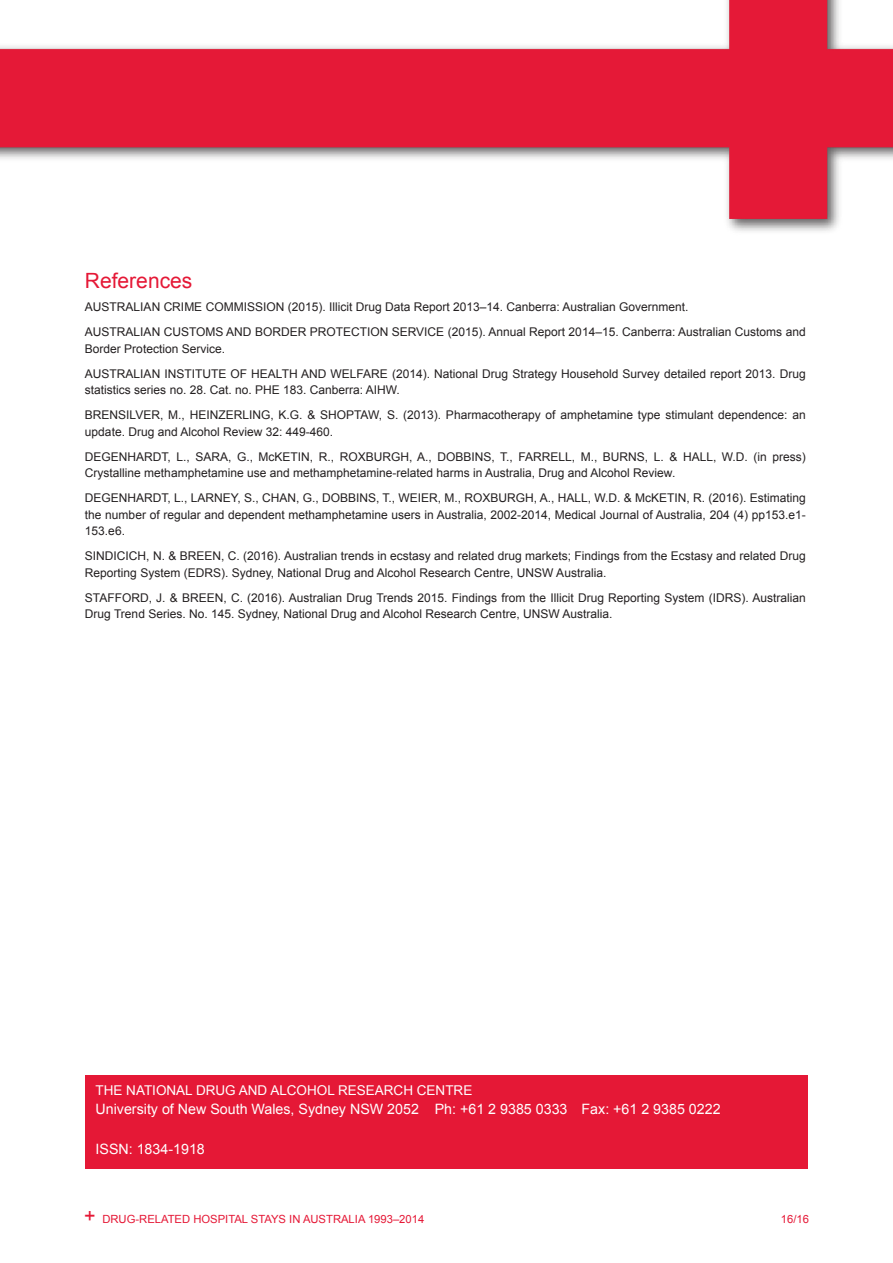
<style>
.page{position:relative;width:893px;height:1263px;background:#fff}
.page>*{position:absolute;margin:0;border:0;box-sizing:border-box;transform-origin:0 0}
._02__Bullet_1{font:21px "Arial";color:#e51836}
.t1{font:14.25px "Arial";color:#fff}
.t2{font:13.5px "Arial";color:#fff}
._02__References{font:12px/16.5px "Arial";color:#231f20}
.t3{font:11.25px "Arial";color:#e51836}
.s1{font-family:"Arial Narrow";font-size:24px}
</style>
<div class="page">
<img style="left:0;top:0;width:893px;height:231px">
<div style="left:85px;top:1075px;width:723px;height:93px;background:#e51836"></div>
<p class="_02__Bullet_1" style="left:85px;top:267px;width:109px">References</p>
<p class="_02__References" style="left:85px;top:299px;width:605px">AUSTRALIAN CRIME COMMISSION (2015). Illicit Drug Data Report 2013–14. Canberra: Australian Government.</p>
<p class="_02__References" style="left:85px;top:324px;width:722px">AUSTRALIAN CUSTOMS AND BORDER PROTECTION SERVICE (2015). Annual Report 2014–15. Canberra: Australian Customs and<br>Border Protection Service.</p>
<p class="_02__References" style="left:85px;top:365px;width:722px">AUSTRALIAN INSTITUTE OF HEALTH AND WELFARE (2014). National Drug Strategy Household Survey detailed report 2013. Drug statistics series no. 28. Cat. no. PHE 183. Canberra: AIHW.</p>
<p class="_02__References" style="left:85px;top:407px;width:722px">BRENSILVER, M., HEINZERLING, K.G. &amp; SHOPTAW, S. (2013). Pharmacotherapy of amphetamine type stimulant dependence: an update. Drug and Alcohol Review 32: 449-460.</p>
<p class="_02__References" style="left:85px;top:448px;width:722px">DEGENHARDT, L., SARA, G., McKETIN, R., ROXBURGH, A., DOBBINS, T., FARRELL, M., BURNS, L. &amp; HALL, W.D. (in press)<br>Crystalline methamphetamine use and methamphetamine-related harms in Australia, Drug and Alcohol Review.</p>
<p class="_02__References" style="left:85px;top:490px;width:722px;text-align:justify">DEGENHARDT, L., LARNEY, S., CHAN, G., DOBBINS, T., WEIER, M., ROXBURGH, A., HALL, W.D. &amp; McKETIN, R. (2016). Estimating the number of regular and dependent methamphetamine users in Australia, 2002-2014, Medical Journal of Australia, 204 (4) pp153.e1- 153.e6.</p>
<p class="_02__References" style="left:85px;top:548px;width:722px">SINDICICH, N. &amp; BREEN, C. (2016). Australian trends in ecstasy and related drug markets; Findings from the Ecstasy and related Drug<br>Reporting System (EDRS). Sydney, National Drug and Alcohol Research Centre, UNSW Australia.</p>
<p class="_02__References" style="left:85px;top:589px;width:722px">STAFFORD, J. &amp; BREEN, C. (2016). Australian Drug Trends 2015. Findings from the Illicit Drug Reporting System (IDRS). Australian<br>Drug Trend Series. No. 145. Sydney, National Drug and Alcohol Research Centre, UNSW Australia.</p>
<p class="t2" style="left:96px;top:1081px;width:378px">THE NATIONAL DRUG AND ALCOHOL RESEARCH CENTRE</p>
<p class="t1" style="left:96px;top:1099px;width:627px">University of New South Wales, Sydney NSW 2052 Ph: +61 2 9385 0333 Fax: +61 2 9385 0222</p>
<p class="t1" style="left:96px;top:1139px;width:111px">ISSN: 1834-1918</p>
<p class="t3" style="left:84px;top:1212px;width:342px"><span class="s1">+</span> DRUG-RELATED HOSPITAL STAYS IN AUSTRALIA 1993–2014</p>
<p class="t3" style="left:781px;top:1212px;width:30px">16/16</p>
</div>
